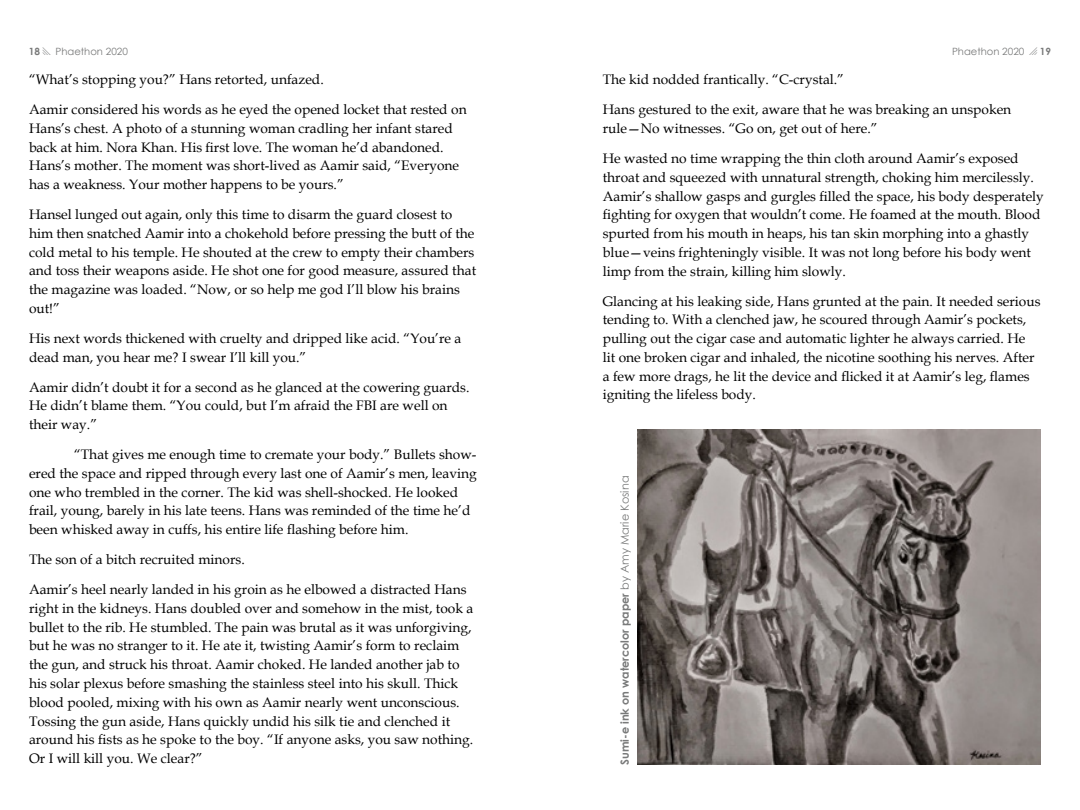
<style>
.page{position:relative;width:1080px;height:810px;background:#fff}
.page>*{position:absolute;margin:0;border:0;box-sizing:border-box;transform-origin:0 0}
.t1{font:13.75px/18.8px "Book Antiqua";color:#000}
.t2{font:700 11.25px "Century Gothic";color:#797a7a}
.t3{font:10px "Century Gothic";color:#797a7a}
.t4{font:700 10px "Century Gothic";color:#797a7a}
.s1{font-weight:700}
.s2{font-weight:400}
</style>
<div class="page">
<img style="left:638px;top:429px;width:403px;height:336px">
<p class="t4" style="left:29px;top:44px;width:13px">18</p>
<p class="t3" style="left:56px;top:44px;width:74px">Phaethon 2020</p>
<p class="t3" style="left:952px;top:44px;width:101px">Phaethon 2020 □ <span class="s1">19</span></p>
<p class="t1" style="left:29px;top:64px;width:439px;line-height:30px">“What’s stopping you?” Hans retorted, unfazed.<br>Aamir considered his words as he eyed the opened locket that rested on</p>
<p class="t1" style="left:29px;top:119px;width:432px">Hans’s chest. A photo of a stunning woman cradling her infant stared back at him. Nora Khan. His first love. The woman he’d abandoned.<br>Hans’s mother. The moment was short-lived as Aamir said, “Everyone has a weakness. Your mother happens to be yours.”</p>
<p class="t1" style="left:29px;top:205px;width:449px">Hansel lunged out again, only this time to disarm the guard closest to him then snatched Aamir into a chokehold before pressing the butt of the cold metal to his temple. He shouted at the crew to empty their chambers and toss their weapons aside. He shot one for good measure, assured that the magazine was loaded. “Now, or so help me god I’ll blow his brains out!”</p>
<p class="t1" style="left:29px;top:329px;width:434px">His next words thickened with cruelty and dripped like acid. “You’re a dead man, you hear me? I swear I’ll kill you.”</p>
<p class="t1" style="left:29px;top:377px;width:442px">Aamir didn’t doubt it for a second as he glanced at the cowering guards.<br>He didn’t blame them. “You could, but I’m afraid the FBI are well on their way.”</p>
<p class="t1" style="left:29px;top:445px;width:449px;text-indent:45px">“That gives me enough time to cremate your body.” Bullets show&shy;ered the space and ripped through every last one of Aamir’s men, leaving one who trembled in the corner. The kid was shell-shocked. He looked frail, young, barely in his late teens. Hans was reminded of the time he’d been whisked away in cuffs, his entire life flashing before him.</p>
<p class="t1" style="left:29px;top:544px;width:439px;line-height:30px">The son of a bitch recruited minors.<br>Aamir’s heel nearly landed in his groin as he elbowed a distracted Hans</p>
<p class="t1" style="left:29px;top:599px;width:446px">right in the kidneys. Hans doubled over and somehow in the mist, took a bullet to the rib. He stumbled. The pain was brutal as it was unforgiving, but he was no stranger to it. He ate it, twisting Aamir’s form to reclaim the gun, and struck his throat. Aamir choked. He landed another jab to his solar plexus before smashing the stainless steel into his skull. Thick blood pooled, mixing with his own as Aamir nearly went unconscious.<br>Tossing the gun aside, Hans quickly undid his silk tie and clenched it around his fists as he spoke to the boy. “If anyone asks, you saw nothing.<br>Or I will kill you. We clear?”</p>
<p class="t1" style="left:603px;top:64px;width:410px;line-height:30px">The kid nodded frantically. “C-crystal.”<br>Hans gestured to the exit, aware that he was breaking an unspoken</p>
<p class="t1" style="left:603px;top:113px;width:417px;line-height:30px">rule—No witnesses. “Go on, get out of here.”<br>He wasted no time wrapping the thin cloth around Aamir’s exposed</p>
<p class="t1" style="left:603px;top:167px;width:443px">throat and squeezed with unnatural strength, choking him mercilessly.<br>Aamir’s shallow gasps and gurgles filled the space, his body desperately fighting for oxygen that wouldn’t come. He foamed at the mouth. Blood spurted from his mouth in heaps, his tan skin morphing into a ghastly blue—veins frighteningly visible. It was not long before his body went limp from the strain, killing him slowly.</p>
<p class="t1" style="left:603px;top:291px;width:439px">Glancing at his leaking side, Hans grunted at the pain. It needed serious tending to. With a clenched jaw, he scoured through Aamir’s pockets, pulling out the cigar case and automatic lighter he always carried. He lit one broken cigar and inhaled, the nicotine soothing his nerves. After a few more drags, he lit the device and flicked it at Aamir’s leg, flames igniting the lifeless body.</p>
<p class="t2" style="left:616px;top:765px;width:291px;rotate:-90deg">Sumi-e ink on watercolor paper <span class="s2">by Amy Marie Kosina</span></p>
</div>
